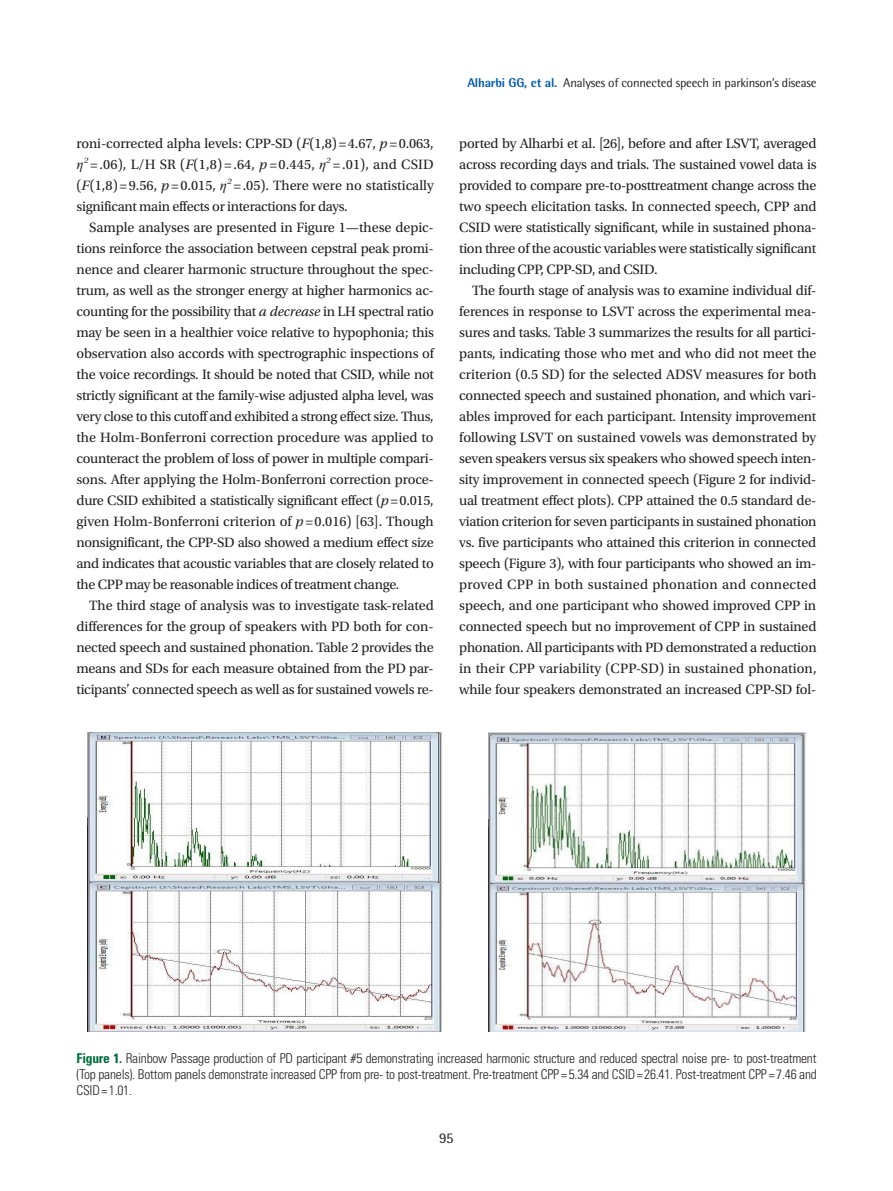
<style>
.page{position:relative;width:893px;height:1191px;background:#fff}
.page>*{position:absolute;margin:0;border:0;box-sizing:border-box;transform-origin:0 0}
.t1{font:300 17.4px "Calibri";color:#000}
.t2{font:14.85px "Rotis Semi Sans Std";color:#231f20}
.본문{font:14.25px/21px "Utopia Std";letter-spacing:-.02em;color:#231f20;text-align:justify}
.표제목_그림설명{font:300 condensed 13.5px/16.2px "Univers LT Std";letter-spacing:-.015em;color:#231f20;text-align:justify}
.t3{font:12.75px "Rotis Semi Sans Std";letter-spacing:-.015em;color:#231f20}
.s1{font-weight:800;color:#015aaa}
.s2{font-style:italic}
.s3{font-family:"Times New Roman";font-style:italic}
.s4{font-weight:700;color:#006b3d}
</style>
<div class="page">
<img style="left:88px;top:733px;width:355px;height:298px">
<img style="left:488px;top:733px;width:318px;height:298px">
<p class="t3" style="left:467px;top:75px;width:351px"><span class="s1">Alharbi GG, et al.</span> Analyses of connected speech in parkinson’s disease</p>
<p class="본문" style="left:77px;top:133px;width:359px">roni-corrected alpha levels: CPP-SD (<span class="s2">F</span>(1,8) = 4.67, <span class="s2">p</span>= 0.063, <span class="s3">η</span><sup>2</sup> =.06), L/H SR (<span class="s2">F</span>(1,8) =.64, <span class="s2">p</span> =0.445, <span class="s3">η</span><sup>2</sup> =.01), and CSID (<span class="s2">F</span>(1,8) =9.56, <span class="s2">p</span> =0.015, <span class="s3">η</span><sup>2</sup> =.05). There were no statistically significant main effects or interactions for days.</p>
<p class="본문" style="left:77px;top:217px;width:359px;text-indent:13px">Sample analyses are presented in Figure 1—these depic&shy;tions reinforce the association between cepstral peak promi&shy;nence and clearer harmonic structure throughout the spec&shy;trum, as well as the stronger energy at higher harmonics ac&shy;counting for the possibility that <span class="s2">a decrease</span> in LH spectral ratio may be seen in a healthier voice relative to hypophonia; this observation also accords with spectrographic inspections of the voice recordings. It should be noted that CSID, while not strictly significant at the family-wise adjusted alpha level, was very close to this cutoff and exhibited a strong effect size. Thus, the Holm-Bonferroni correction procedure was applied to counteract the problem of loss of power in multiple compari&shy;sons. After applying the Holm-Bonferroni correction proce&shy;dure CSID exhibited a statistically significant effect (<span class="s2">p</span>= 0.015, given Holm-Bonferroni criterion of <span class="s2">p</span> =0.016) [63]. Though nonsignificant, the CPP-SD also showed a medium effect size and indicates that acoustic variables that are closely related to the CPP may be reasonable indices of treatment change.</p>
<p class="본문" style="left:77px;top:595px;width:359px;text-indent:13px">The third stage of analysis was to investigate task-related differences for the group of speakers with PD both for con&shy;nected speech and sustained phonation. Table 2 provides the means and SDs for each measure obtained from the PD par&shy;ticipants’ connected speech as well as for sustained vowels re-</p>
<p class="본문" style="left:459px;top:133px;width:359px">ported by Alharbi et al. [26], before and after LSVT, averaged across recording days and trials. The sustained vowel data is provided to compare pre-to-posttreatment change across the two speech elicitation tasks. In connected speech, CPP and CSID were statistically significant, while in sustained phona&shy;tion three of the acoustic variables were statistically significant including CPP, CPP-SD, and CSID.</p>
<p class="본문" style="left:459px;top:280px;width:359px;text-indent:13px">The fourth stage of analysis was to examine individual dif&shy;ferences in response to LSVT across the experimental mea&shy;sures and tasks. Table 3 summarizes the results for all partici&shy;pants, indicating those who met and who did not meet the criterion (0.5 SD) for the selected ADSV measures for both connected speech and sustained phonation, and which vari&shy;ables improved for each participant. Intensity improvement following LSVT on sustained vowels was demonstrated by seven speakers versus six speakers who showed speech inten&shy;sity improvement in connected speech (Figure 2 for individ&shy;ual treatment effect plots). CPP attained the 0.5 standard de&shy;viation criterion for seven participants in sustained phonation vs. five participants who attained this criterion in connected speech (Figure 3), with four participants who showed an im&shy;proved CPP in both sustained phonation and connected speech, and one participant who showed improved CPP in connected speech but no improvement of CPP in sustained phonation. All participants with PD demonstrated a reduction in their CPP variability (CPP-SD) in sustained phonation, while four speakers demonstrated an increased CPP-SD fol-</p>
<p class="t1" style="left:104px;top:629px;width:656px"><span class="s2">Figure 1.</span> Rainbow Passage production of PD participant #5 demonstrating increased harmonic</p>
<p class="t1" style="left:104px;top:685px;width:303px">Post-treatment CPP = 7.46 and CSID = 1.01.</p>
<p class="표제목_그림설명" style="left:77px;top:1049px;width:742px"><span class="s4">Figure 1.</span> Rainbow Passage production of PD participant #5 demonstrating increased harmonic structure and reduced spectral noise pre- to post-treatment (Top panels). Bottom panels demonstrate increased CPP from pre- to post-treatment. Pre-treatment CPP =5.34 and CSID=26.41. Post-treatment CPP =7.46 and CSID=1.01.</p>
<p class="t2" style="left:439px;top:1129px;width:16px">95</p>
</div>
